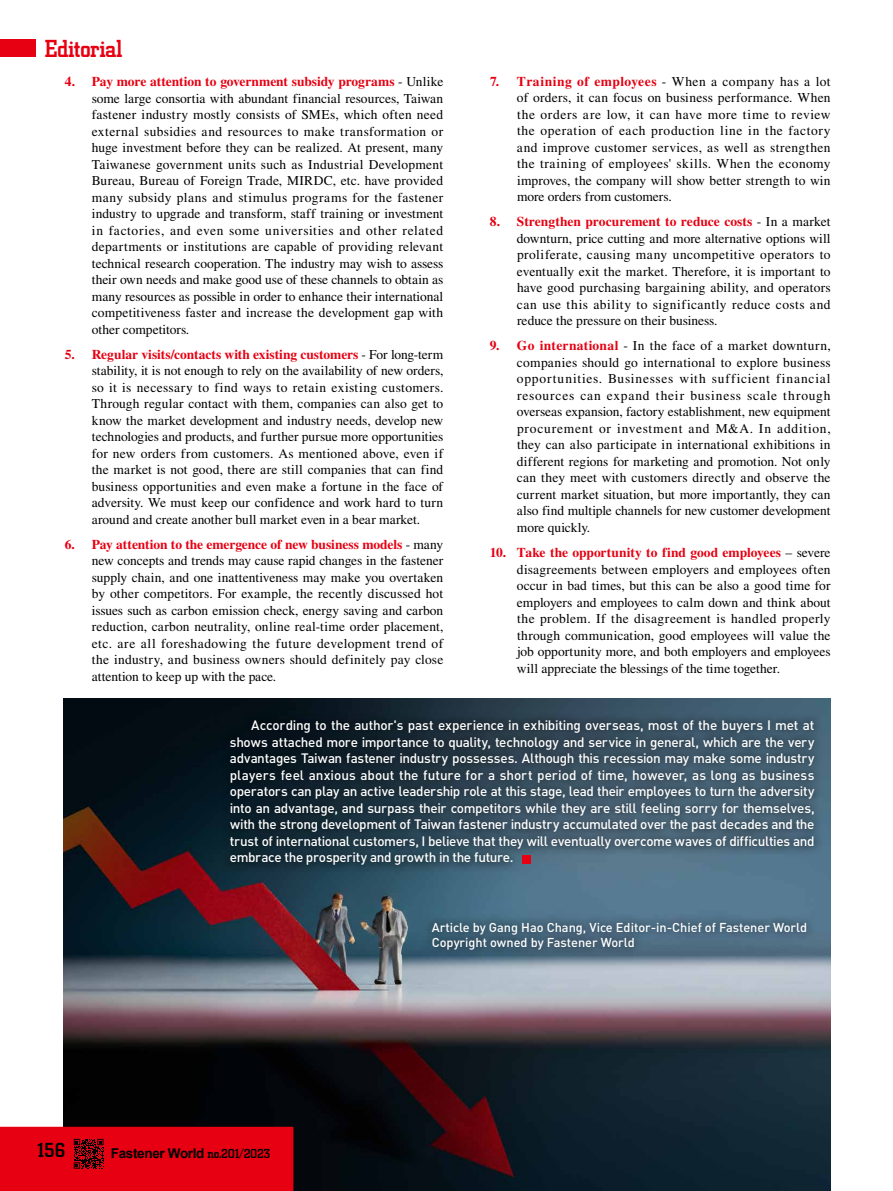
<style>
.page{position:relative;width:893px;height:1191px;background:#fff}
.page>*{position:absolute;margin:0;border:0;box-sizing:border-box;transform-origin:0 0}
.t1{font:500 25.5px "City D";letter-spacing:-.025em;color:#e60012}
.t2{font:500 21px "City D";color:#000}
.t3{font:13.5px/16.5px "Times LT Std";color:#000;text-align:justify}
.t4{font:500 13.5px/16.5px "DIN Pro";letter-spacing:-.025em;color:#fff;text-align:justify}
.t5{font:700 13.5px "Arial";letter-spacing:-.025em;color:#000}
.t6{font:500 12.75px/15.3px "DIN Pro";color:#fff}
.s1{font-weight:700;color:#e60012}
.s2{font-family:"City D";font-weight:500}
</style>
<div class="page">
<img style="left:64px;top:698px;width:767px;height:493px">
<div style="left:0;top:40px;width:36px;height:17px;background:#e60012"></div>
<div style="left:0;top:1126px;width:293px;height:65px;background:#e60012"></div>
<div style="left:423px;top:913px;width:392px;height:45px;background:#000;opacity:.75"></div>
<svg style="left:221px;top:711px;width:602px;height:163px;background:#2d4352"></svg>
<div style="left:522px;top:855px;width:9px;height:9px;background:#e60012"></div>
<h1 class="t1" style="left:45px;top:35px;width:79px">Editorial</h1>
<p class="t3" style="left:92px;top:73px;width:353px;text-indent:-27px"><span class="s1">4. Pay more attention to government subsidy programs</span> - Unlike some large consortia with abundant financial resources, Taiwan fastener industry mostly consists of SMEs, which often need external subsidies and resources to make transformation or huge investment before they can be realized. At present, many Taiwanese government units such as Industrial Development Bureau, Bureau of Foreign Trade, MIRDC, etc. have provided many subsidy plans and stimulus programs for the fastener industry to upgrade and transform, staff training or investment in factories, and even some universities and other related departments or institutions are capable of providing relevant technical research cooperation. The industry may wish to assess their own needs and make good use of these channels to obtain as many resources as possible in order to enhance their international competitiveness faster and increase the development gap with other competitors.</p>
<p class="t3" style="left:92px;top:346px;width:353px;text-indent:-27px"><span class="s1">5. Regular visits/contacts with existing customers</span> - For long-term stability, it is not enough to rely on the availability of new orders, so it is necessary to find ways to retain existing customers.<br>Through regular contact with them, companies can also get to know the market development and industry needs, develop new technologies and products, and further pursue more opportunities for new orders from customers. As mentioned above, even if the market is not good, there are still companies that can find business opportunities and even make a fortune in the face of adversity. We must keep our confidence and work hard to turn around and create another bull market even in a bear market.</p>
<p class="t3" style="left:92px;top:536px;width:353px;text-indent:-27px"><span class="s1">6. Pay attention to the emergence of new business models</span> - many new concepts and trends may cause rapid changes in the fastener supply chain, and one inattentiveness may make you overtaken by other competitors. For example, the recently discussed hot issues such as carbon emission check, energy saving and carbon reduction, carbon neutrality, online real-time order placement, etc. are all foreshadowing the future development trend of the industry, and business owners should definitely pay close attention to keep up with the pace.</p>
<p class="t3" style="left:517px;top:73px;width:315px;text-indent:-27px"><span class="s1">7. Training of employees</span> - When a company has a lot of orders, it can focus on business performance. When the orders are low, it can have more time to review the operation of each production line in the factory and improve customer services, as well as strengthen the training of employees' skills. When the economy improves, the company will show better strength to win more orders from customers.</p>
<p class="t3" style="left:517px;top:214px;width:315px;text-indent:-27px"><span class="s1">8. Strengthen procurement to reduce costs</span> - In a market downturn, price cutting and more alternative options will proliferate, causing many uncompetitive operators to eventually exit the market. Therefore, it is important to have good purchasing bargaining ability, and operators can use this ability to significantly reduce costs and reduce the pressure on their business.</p>
<p class="t3" style="left:517px;top:337px;width:315px;text-indent:-27px"><span class="s1">9. Go international</span> - In the face of a market downturn, companies should go international to explore business opportunities. Businesses with sufficient financial resources can expand their business scale through overseas expansion, factory establishment, new equipment procurement or investment and M&amp;A. In addition, they can also participate in international exhibitions in different regions for marketing and promotion. Not only can they meet with customers directly and observe the current market situation, but more importantly, they can also find multiple channels for new customer development more quickly.</p>
<p class="t3" style="left:517px;top:544px;width:315px;text-indent:-27px"><span class="s1">10. Take the opportunity to find good employees</span> – severe disagreements between employers and employees often occur in bad times, but this can be also a good time for employers and employees to calm down and think about the problem. If the disagreement is handled properly through communication, good employees will value the job opportunity more, and both employers and employees will appreciate the blessings of the time together.</p>
<p class="t4" style="left:230px;top:717px;width:586px;text-indent:22px">According to the author's past experience in exhibiting overseas, most of the buyers I met at shows attached more importance to quality, technology and service in general, which are the very advantages Taiwan fastener industry possesses. Although this recession may make some industry players feel anxious about the future for a short period of time, however, as long as business operators can play an active leadership role at this stage, lead their employees to turn the adversity into an advantage, and surpass their competitors while they are still feeling sorry for themselves, with the strong development of Taiwan fastener industry accumulated over the past decades and the trust of international customers, I believe that they will eventually overcome waves of difficulties and embrace the prosperity and growth in the future.</p>
<h2 class="t2" style="left:37px;top:1138px;width:30px">156</h2>
<p class="t5" style="left:111px;top:1144px;width:161px">Fastener World <span class="s2">no.201/2023</span></p>
<p class="t6" style="left:432px;top:919px;width:377px">Article by Gang Hao Chang, Vice Editor-in-Chief of Fastener World<br>Copyright owned by Fastener World</p>
</div>
